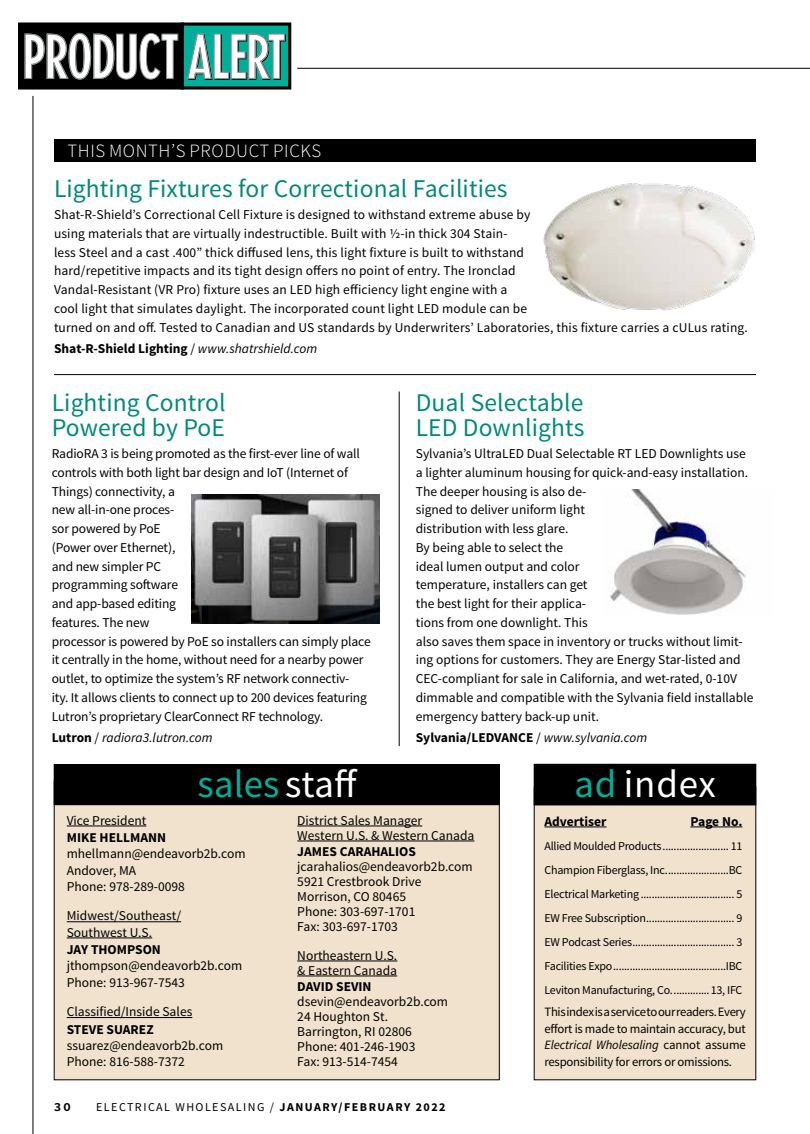
<style>
.page{position:relative;width:810px;height:1134px;background:#fff}
.page>*{position:absolute;margin:0;border:0;box-sizing:border-box;transform-origin:0 0}
.t1{font:39px "Source Sans Pro";color:#00ae9a}
.t2{font:39px "Source Sans Pro";letter-spacing:.02em;color:#fff}
.t3{font:25.5px/25.5px "Source Sans Pro";letter-spacing:.005em;color:#008a7a}
.t4{font:300 18.75px "Source Sans Pro";letter-spacing:.03em;color:#fff}
.t5{font:600 15px "Source Sans Pro";color:#000}
.t6{font:13.5px/18.8px "Source Sans Pro";color:#000}
.t7{font:700 13.5px "Source Sans Pro";color:#000}
.t8{font:italic 13.5px "Source Sans Pro";color:#000}
.t9{font:12.75px/16.5px "Source Sans Pro";letter-spacing:-.02em;color:#000;text-align:justify}
.t10{font:12px/24px "Source Sans Pro";letter-spacing:-.02em;color:#000;text-align:justify}
.t11{font:12px "Source Sans Pro";letter-spacing:.12em;color:#000}
.s1{font-weight:400}
.s2{font-weight:400;font-style:italic}
.s3{font-weight:700;font-style:normal}
.s4{font-style:normal}
.s5{color:#fff}
.s6{color:#00ae9a}
.s7{font-weight:700}
.s8{font-style:italic}
</style>
<div class="page">
<hr style="left:33px;top:96px;width:1px;height:1038px;background:#000">
<div style="left:20px;top:24px;width:162px;height:64px;background:#000"></div>
<div style="left:18px;top:22px;width:166px;height:68px;border:3px solid #000"></div>
<div style="left:182px;top:24px;width:108px;height:64px;background:#00ae9a"></div>
<div style="left:181px;top:22px;width:110px;height:68px;border:3px solid #000"></div>
<svg style="left:24px;top:33px;width:155px;height:47px"></svg>
<svg style="left:187px;top:33px;width:99px;height:47px"></svg>
<hr style="left:297px;top:68px;width:513px;height:1px;background:#000">
<div style="left:54px;top:140px;width:702px;height:22px;background:#000"></div>
<hr style="left:54px;top:374px;width:702px;height:1px;background:#000">
<hr style="left:399px;top:392px;width:1px;height:354px;background:#000">
<div style="left:534px;top:787px;width:222px;height:293px;background:#f1e2ce"></div>
<div style="left:534px;top:764px;width:222px;height:41px;background:#000"></div>
<hr style="left:544px;top:827px;width:63px;height:1px;background:#000">
<hr style="left:690px;top:827px;width:53px;height:1px;background:#000">
<div style="left:54px;top:781px;width:445px;height:299px;background:#f1e2ce"></div>
<div style="left:54px;top:765px;width:445px;height:40px;background:#000"></div>
<div style="left:54px;top:764px;width:446px;height:41px;border:1px solid #000"></div>
<hr style="left:67px;top:826px;width:79px;height:1px;background:#000">
<hr style="left:67px;top:921px;width:114px;height:1px;background:#000">
<hr style="left:67px;top:938px;width:85px;height:1px;background:#000">
<hr style="left:67px;top:1017px;width:125px;height:1px;background:#000">
<hr style="left:297px;top:826px;width:125px;height:1px;background:#000">
<hr style="left:297px;top:841px;width:177px;height:1px;background:#000">
<hr style="left:297px;top:961px;width:100px;height:1px;background:#000">
<hr style="left:297px;top:976px;width:100px;height:1px;background:#000">
<img style="left:543px;top:183px;width:212px;height:128px">
<img style="left:191px;top:494px;width:188px;height:130px">
<img style="left:610px;top:489px;width:137px;height:126px">
<h3 class="t4" style="left:68px;top:139px;width:255px">THIS MONTH’S PRODUCT PICKS</h3>
<h2 class="t3" style="left:54px;top:177px;width:455px">Lighting Fixtures for Correctional Facilities</h2>
<p class="t6" style="left:54px;top:205px;width:695px">Shat-R-Shield’s Correctional Cell Fixture is designed to withstand extreme abuse by<br>using materials that are virtually indestructible. Built with ½-in thick 304 Stain-<br>less Steel and a cast .400” thick diffused lens, this light fixture is built to withstand<br>hard/repetitive impacts and its tight design offers no point of entry. The Ironclad<br>Vandal-Resistant (VR Pro) fixture uses an LED high efficiency light engine with a<br>cool light that simulates daylight. The incorporated count light LED module can be<br>turned on and off. Tested to Canadian and US standards by Underwriters’ Laboratories, this fixture carries a cULus rating.</p>
<p class="t7" style="left:54px;top:340px;width:265px">Shat-R-Shield Lighting <span class="s1">/</span> <span class="s2">www.shatrshield.com</span></p>
<h2 class="t3" style="left:52px;top:390px;width:176px">Lighting Control<br>Powered by PoE</h2>
<p class="t6" style="left:52px;top:445px;width:321px">RadioRA 3 is being promoted as the first-ever line of wall controls with both light bar design and IoT (Internet of Things) connectivity, a<br>new all-in-one proces-<br>sor powered by PoE<br>(Power over Ethernet),<br>and new simpler PC<br>programming software<br>and app-based editing<br>features. The new<br>processor is powered by PoE so installers can simply place it centrally in the home, without need for a nearby power outlet, to optimize the system’s RF network connectiv-<br>ity. It allows clients to connect up to 200 devices featuring Lutron’s proprietary ClearConnect RF technology.</p>
<p class="t8" style="left:52px;top:730px;width:162px"><span class="s3">Lutron</span> <span class="s4">/</span> radiora3.lutron.com</p>
<h2 class="t3" style="left:416px;top:390px;width:170px">Dual Selectable<br>LED Downlights</h2>
<p class="t6" style="left:416px;top:445px;width:339px">Sylvania’s UltraLED Dual Selectable RT LED Downlights use a lighter aluminum housing for quick-and-easy installation.<br>The deeper housing is also de-<br>signed to deliver uniform light<br>distribution with less glare.<br>By being able to select the<br>ideal lumen output and color<br>temperature, installers can get<br>the best light for their applica-<br>tions from one downlight. This<br>also saves them space in inventory or trucks without limit&shy;ing options for customers. They are Energy Star-listed and CEC-compliant for sale in California, and wet-rated, 0-10V dimmable and compatible with the Sylvania field installable emergency battery back-up unit.</p>
<p class="t7" style="left:416px;top:729px;width:233px">Sylvania/LEDVANCE <span class="s1">/</span> <span class="s2">www.sylvania.com</span></p>
<h1 class="t1" style="left:197px;top:760px;width:162px">sales <span class="s5">staff</span></h1>
<h1 class="t2" style="left:574px;top:760px;width:143px"><span class="s6">ad</span> index</h1>
<p class="t6" style="left:67px;top:811px;width:81px">Vice President</p>
<p class="t7" style="left:67px;top:829px;width:101px">MIKE HELLMANN</p>
<p class="t6" style="left:67px;top:846px;width:180px;line-height:16.2px">mhellmann@endeavorb2b.com<br>Andover, MA<br>Phone: 978-289-0098</p>
<p class="t6" style="left:67px;top:908px;width:116px;line-height:16.2px">Midwest/Southeast/<br>Southwest U.S.</p>
<p class="t7" style="left:67px;top:941px;width:96px">JAY THOMPSON</p>
<p class="t6" style="left:67px;top:958px;width:177px;line-height:16.2px">jthompson@endeavorb2b.com<br>Phone: 913-967-7543</p>
<p class="t6" style="left:67px;top:1003px;width:127px">Classified/Inside Sales</p>
<p class="t7" style="left:67px;top:1021px;width:88px">STEVE SUAREZ</p>
<p class="t6" style="left:67px;top:1038px;width:158px;line-height:16.2px">ssuarez@endeavorb2b.com<br>Phone: 816-588-7372</p>
<p class="t6" style="left:297px;top:813px;width:179px;line-height:15px">District Sales Manager<br>Western U.S. &amp; Western Canada</p>
<p class="t7" style="left:297px;top:843px;width:120px">JAMES CARAHALIOS</p>
<p class="t6" style="left:297px;top:859px;width:177px;line-height:15px">jcarahalios@endeavorb2b.com<br>5921 Crestbrook Drive<br>Morrison, CO 80465<br>Phone: 303-697-1701<br>Fax: 303-697-1703</p>
<p class="t6" style="left:297px;top:948px;width:102px;line-height:15px">Northeastern U.S. &amp; Eastern Canada</p>
<p class="t7" style="left:297px;top:978px;width:76px">DAVID SEVIN</p>
<p class="t6" style="left:297px;top:994px;width:152px;line-height:15px">dsevin@endeavorb2b.com<br>24 Houghton St.<br>Barrington, RI 02806<br>Phone: 401-246-1903<br>Fax: 913-514-7454</p>
<p class="t5" style="left:54px;top:1097px;width:18px">30</p>
<p class="t11" style="left:96px;top:1100px;width:351px">ELECTRICAL WHOLESALING / <span class="s7">JANUARY/FEBRUARY 2022</span></p>
<p class="t7" style="left:544px;top:812px;width:64px">Advertiser</p>
<p class="t7" style="left:690px;top:812px;width:54px">Page No.</p>
<p class="t10" style="left:544px;top:834px;width:200px">Allied Moulded Products........................ 11<br>Champion Fiberglass, Inc.......................BC Electrical Marketing .................................. 5<br>EW Free Subscription................................ 9<br>EW Podcast Series..................................... 3<br>Facilities Expo.........................................IBC Leviton Manufacturing, Co..............13, IFC</p>
<p class="t9" style="left:544px;top:1004px;width:203px">This index is a service to our readers. Every effort is made to maintain accuracy, but <span class="s8">Electrical Wholesaling</span> cannot assume responsibility for errors or omissions.</p>
</div>
